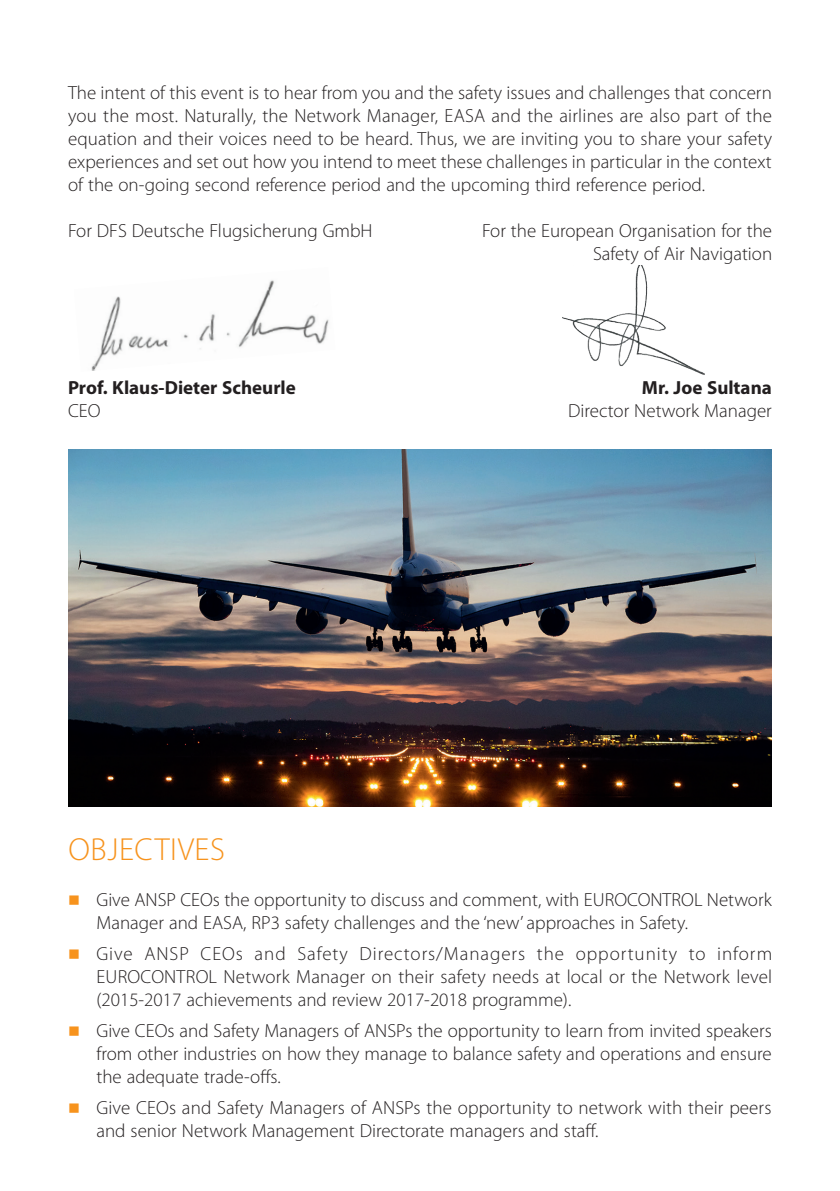
<style>
.page{position:relative;width:840px;height:1191px;background:#fff}
.page>*{position:absolute;margin:0;border:0;box-sizing:border-box;transform-origin:0 0}
.t1{font:300 32px "Myriad Pro";letter-spacing:.02em;color:#f7931d}
.t2{font:300 19px/22.8px "Myriad Pro";color:#231f20;text-align:justify}
.t3{font:700 19px "Myriad Pro";color:#231f20}
.s1{color:#f7931d}
</style>
<div class="page">
<img style="left:91px;top:280px;width:238px;height:91px">
<img style="left:562px;top:266px;width:143px;height:109px">
<img style="left:68px;top:450px;width:703px;height:356px">
<p class="t2" style="left:68px;top:82px;width:705px">The intent of this event is to hear from you and the safety issues and challenges that concern you the most. Naturally, the Network Manager, EASA and the airlines are also part of the equation and their voices need to be heard. Thus, we are inviting you to share your safety experiences and set out how you intend to meet these challenges in particular in the context of the on-going second reference period and the upcoming third reference period.</p>
<p class="t2" style="left:68px;top:220px;width:306px">For DFS Deutsche Flugsicherung GmbH</p>
<p class="t2" style="left:482px;top:220px;width:291px;text-align:right">For the European Organisation for the<br>Safety of Air Navigation</p>
<p class="t3" style="left:68px;top:375px;width:229px">Prof. Klaus-Dieter Scheurle</p>
<p class="t2" style="left:68px;top:399px;width:34px">CEO</p>
<p class="t3" style="left:641px;top:375px;width:131px">Mr. Joe Sultana</p>
<p class="t2" style="left:568px;top:399px;width:205px">Director Network Manager</p>
<h1 class="t1" style="left:68px;top:832px;width:158px">OBJECTIVES</h1>
<p class="t2" style="left:96px;top:888px;width:676px;text-indent:-28px"><span class="s1">■</span> Give ANSP CEOs the opportunity to discuss and comment, with EUROCONTROL Network<br>Manager and EASA, RP3 safety challenges and the ‘new’ approaches in Safety.</p>
<p class="t2" style="left:96px;top:942px;width:677px;text-indent:-28px"><span class="s1">■</span> Give ANSP CEOs and Safety Directors/Managers the opportunity to inform EUROCONTROL Network Manager on their safety needs at local or the Network level (2015-2017 achievements and review 2017-2018 programme).</p>
<p class="t2" style="left:96px;top:1019px;width:676px;text-indent:-28px"><span class="s1">■</span> Give CEOs and Safety Managers of ANSPs the opportunity to learn from invited speakers from other industries on how they manage to balance safety and operations and ensure the adequate trade-offs.</p>
<p class="t2" style="left:96px;top:1096px;width:676px;text-indent:-28px"><span class="s1">■</span> Give CEOs and Safety Managers of ANSPs the opportunity to network with their peers and senior Network Management Directorate managers and staff.</p>
</div>
